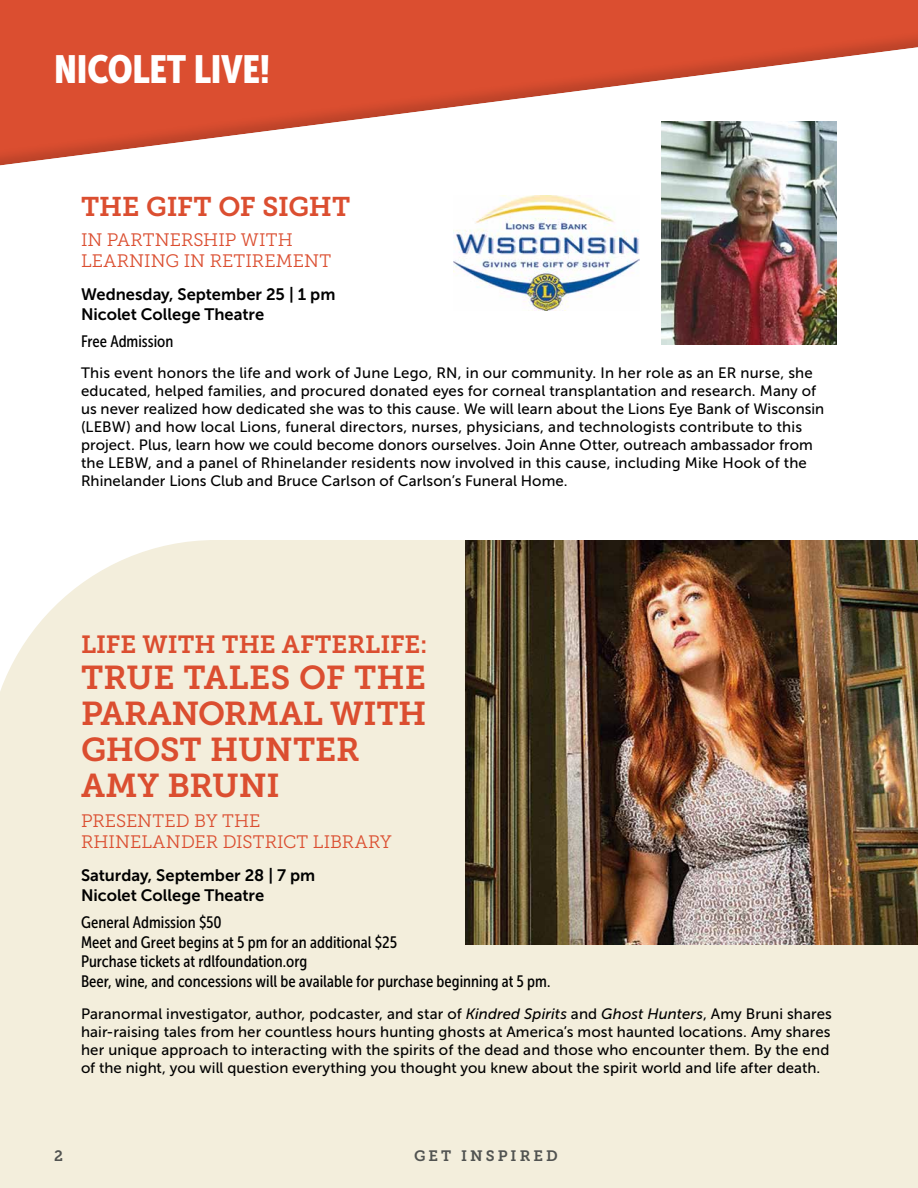
<style>
.page{position:relative;width:918px;height:1188px;background:#fff}
.page>*{position:absolute;margin:0;border:0;box-sizing:border-box;transform-origin:0 0}
.t1{font:39px "Museo Sans Cond 900";color:#fff}
.t2{font:33px/36px "Museo Slab 700";letter-spacing:-.005em;color:#db4e30}
.t3{font:27px "Museo Slab 700";letter-spacing:-.01em;color:#db4e30}
.t4{font:24.75px "Museo Slab 700";color:#db4e30}
.t5{font:18px/21px "Museo Slab 300";color:#db4e30}
.t6{font:16.5px/19.8px "Museo Sans Cond 500";color:#000}
.t7{font:16.5px/19.8px "Museo Sans 700";color:#000}
.t8{font:15px/18px "Museo Sans 500";letter-spacing:.005em;color:#000}
.t9{font:15px "Museo Slab 700";letter-spacing:.2em;color:#515351}
.s1{font-style:italic}
</style>
<div class="page">
<div style="left:0;top:540px;width:918px;height:648px;background:#f3eedc"></div>
<div style="left:0;top:0;width:918px;height:228px;background:#000;opacity:.15"></div>
<img style="left:662px;top:122px;width:175px;height:222px">
<img style="left:466px;top:540px;width:452px;height:405px">
<img style="left:454px;top:196px;width:186px;height:115px">
<h1 class="t1" style="left:54px;top:47px;width:218px">NICOLET LIVE!</h1>
<h3 class="t3" style="left:81px;top:191px;width:271px">THE GIFT OF SIGHT</h3>
<p class="t5" style="left:81px;top:229px;width:252px">IN PARTNERSHIP WITH<br>LEARNING IN RETIREMENT</p>
<p class="t7" style="left:81px;top:285px;width:256px">Wednesday, September 25 | 1 pm<br>Nicolet College Theatre</p>
<p class="t6" style="left:81px;top:331px;width:94px">Free Admission</p>
<p class="t8" style="left:81px;top:364px;width:745px">This event honors the life and work of June Lego, RN, in our community. In her role as an ER nurse, she educated, helped families, and procured donated eyes for corneal transplantation and research. Many of us never realized how dedicated she was to this cause. We will learn about the Lions Eye Bank of Wisconsin (LEBW) and how local Lions, funeral directors, nurses, physicians, and technologists contribute to this project. Plus, learn how we could become donors ourselves. Join Anne Otter, outreach ambassador from the LEBW, and a panel of Rhinelander residents now involved in this cause, including Mike Hook of the Rhinelander Lions Club and Bruce Carlson of Carlson’s Funeral Home.</p>
<h3 class="t4" style="left:81px;top:630px;width:348px">LIFE WITH THE AFTERLIFE:</h3>
<h2 class="t2" style="left:81px;top:660px;width:347px">TRUE TALES OF THE<br>PARANORMAL WITH<br>GHOST HUNTER<br>AMY BRUNI</h2>
<p class="t5" style="left:81px;top:810px;width:312px">PRESENTED BY THE<br>RHINELANDER DISTRICT LIBRARY</p>
<p class="t7" style="left:81px;top:866px;width:236px">Saturday, September 28 | 7 pm<br>Nicolet College Theatre</p>
<p class="t6" style="left:81px;top:912px;width:471px">General Admission $50<br>Meet and Greet begins at 5 pm for an additional $25<br>Purchase tickets at rdlfoundation.org<br>Beer, wine, and concessions will be available for purchase beginning at 5 pm.</p>
<p class="t8" style="left:81px;top:1004px;width:753px">Paranormal investigator, author, podcaster, and star of <span class="s1">Kindred Spirits</span> and <span class="s1">Ghost Hunters</span>, Amy Bruni shares hair-raising tales from her countless hours hunting ghosts at America’s most haunted locations. Amy shares her unique approach to interacting with the spirits of the dead and those who encounter them. By the end of the night, you will question everything you thought you knew about the spirit world and life after death.</p>
<p class="t9" style="left:54px;top:1147px;width:10px">2</p>
<p class="t9" style="left:414px;top:1147px;width:145px">GET INSPIRED</p>
</div>
